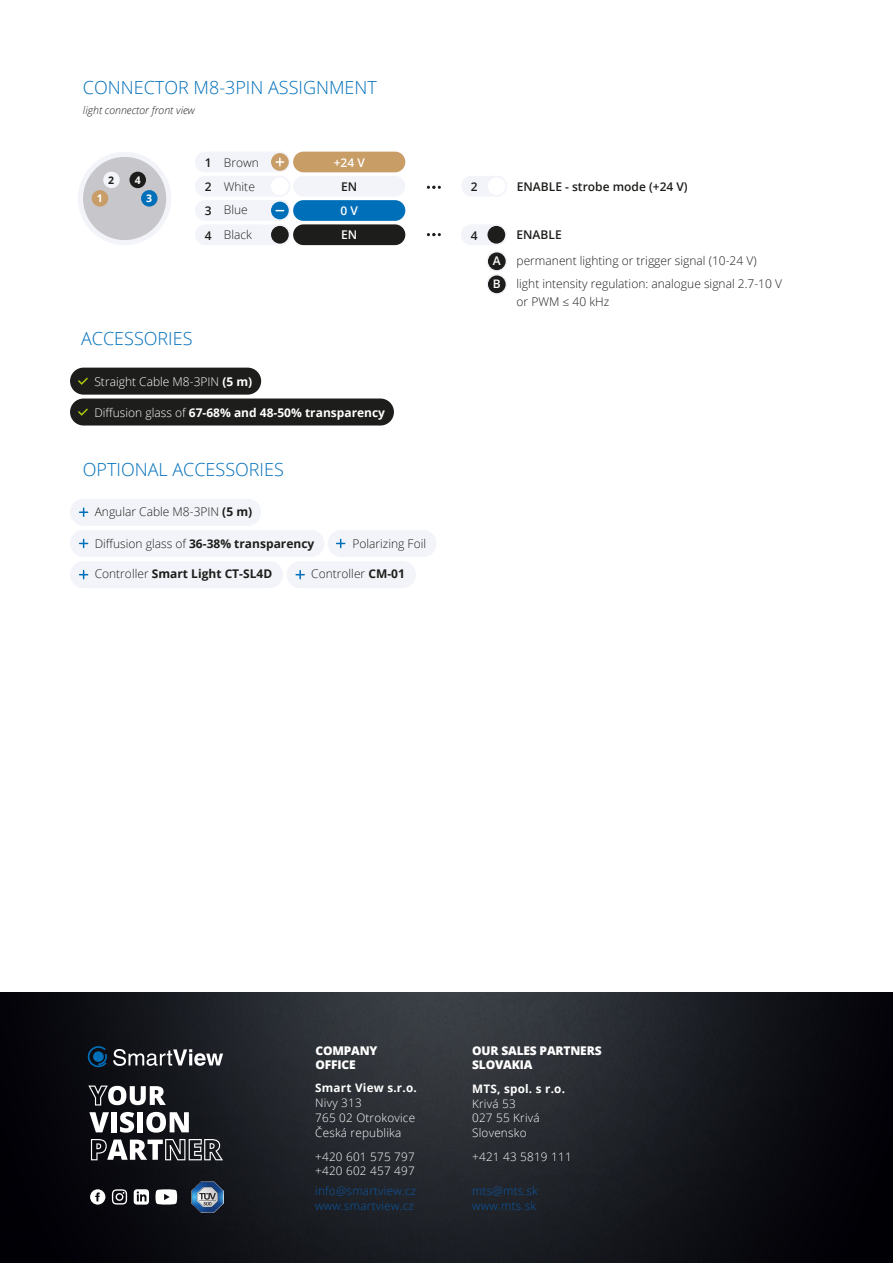
<style>
.page{position:relative;width:893px;height:1263px;background:#fff}
.page>*{position:absolute;margin:0;border:0;box-sizing:border-box;transform-origin:0 0}
.t1{font:300 18px "Open Sans";color:#006fb9}
.t2{font:300 12px/24.2px "Open Sans";color:#1d1d1b}
.t3{font:700 12px "Open Sans";color:#1d1d1b}
.t4{font:700 12px "Open Sans";color:#fff}
.t5{font:800 12px/14.4px "Open Sans";letter-spacing:-.015em;color:#fff}
.t6{font:600 12px/24.3px "Open Sans";color:#1d1d1b;text-align:justify}
.t7{font:300 12px "Open Sans";color:#fff}
.t8{font:600 12px "Open Sans";color:#fff}
.t9{font:300 11.7px/14.9px "Open Sans";letter-spacing:.02em;color:#fff}
.t10{font:300 11.7px/14.9px "Open Sans";letter-spacing:.02em;color:#0a58a5}
.t11{font:700 11.7px "Open Sans";letter-spacing:.02em;color:#fff}
.t12{font:600 11.7px "Open Sans";color:#fff}
.t13{font:italic 300 10.5px "Open Sans";color:#1d1d1b}
.t14{font:700 10.5px "Open Sans";color:#fff}
.t15{font:700 10.5px "Open Sans";color:#1d1d1b}
.s1{font-weight:700}
.s2{font-weight:300}
</style>
<div class="page">
<img style="left:0;top:993px;width:893px;height:270px">
<svg style="left:113px;top:1049px;width:110px;height:17px"></svg>
<svg style="left:88px;top:1046px;width:19px;height:21px"></svg>
<svg style="left:88px;top:1085px;width:78px;height:20px"></svg>
<svg style="left:89px;top:1112px;width:20px;height:20px"></svg>
<div style="left:111px;top:1112px;width:6px;height:20px;background:#fff"></div>
<svg style="left:120px;top:1112px;width:14px;height:21px"></svg>
<div style="left:137px;top:1112px;width:6px;height:20px;background:#fff"></div>
<svg style="left:146px;top:1112px;width:43px;height:21px"></svg>
<svg style="left:91px;top:1139px;width:132px;height:21px"></svg>
<svg style="left:155px;top:1189px;width:22px;height:15px"></svg>
<svg style="left:134px;top:1189px;width:15px;height:15px"></svg>
<svg style="left:112px;top:1189px;width:15px;height:15px"></svg>
<svg style="left:90px;top:1189px;width:15px;height:15px"></svg>
<img style="left:192px;top:1181px;width:31px;height:31px">
<div style="left:70px;top:561px;width:213px;height:27px;background:#f3f4f9;border-radius:14px"></div>
<svg style="left:80px;top:571px;width:8px;height:8px"></svg>
<div style="left:70px;top:368px;width:191px;height:27px;background:#1d1d1b;border-radius:14px"></div>
<svg style="left:78px;top:377px;width:10px;height:8px"></svg>
<div style="left:70px;top:499px;width:191px;height:27px;background:#f3f4f9;border-radius:14px"></div>
<svg style="left:80px;top:508px;width:8px;height:8px"></svg>
<div style="left:287px;top:561px;width:129px;height:27px;background:#f3f4f9;border-radius:14px"></div>
<svg style="left:296px;top:571px;width:8px;height:8px"></svg>
<div style="left:70px;top:398px;width:324px;height:27px;background:#1d1d1b;border-radius:14px"></div>
<svg style="left:78px;top:408px;width:10px;height:8px"></svg>
<div style="left:70px;top:530px;width:254px;height:27px;background:#f3f4f9;border-radius:14px"></div>
<svg style="left:80px;top:539px;width:8px;height:8px"></svg>
<div style="left:328px;top:530px;width:109px;height:27px;background:#f3f4f9;border-radius:14px"></div>
<svg style="left:337px;top:539px;width:8px;height:8px"></svg>
<div style="left:195px;top:152px;width:95px;height:20px;background:#f3f4f9;border-radius:10px"></div>
<div style="left:78px;top:152px;width:93px;height:93px;background:#f3f4f9;border-radius:50%"></div>
<div style="left:83px;top:157px;width:83px;height:83px;background:#c7c7cb;border-radius:50%"></div>
<div style="left:103px;top:172px;width:17px;height:16px;background:#f3f4f9;border-radius:50%"></div>
<div style="left:92px;top:190px;width:16px;height:17px;background:#c99d67;border-radius:50%"></div>
<div style="left:129px;top:172px;width:17px;height:16px;background:#1d1d1b;border-radius:50%"></div>
<div style="left:141px;top:190px;width:17px;height:17px;background:#006fb9;border-radius:50%"></div>
<div style="left:195px;top:176px;width:95px;height:21px;background:#f3f4f9;border-radius:10px"></div>
<div style="left:195px;top:200px;width:95px;height:21px;background:#f3f4f9;border-radius:10px"></div>
<div style="left:195px;top:224px;width:95px;height:21px;background:#f3f4f9;border-radius:10px"></div>
<div style="left:293px;top:152px;width:112px;height:20px;background:#c99d66;border-radius:10px"></div>
<div style="left:293px;top:176px;width:112px;height:21px;background:#f3f4f9;border-radius:10px"></div>
<div style="left:293px;top:200px;width:112px;height:21px;background:#006fb9;border-radius:10px"></div>
<div style="left:293px;top:224px;width:112px;height:21px;background:#1d1d1b;border-radius:10px"></div>
<svg style="left:271px;top:152px;width:19px;height:92px"></svg>
<svg style="left:427px;top:186px;width:14px;height:3px"></svg>
<svg style="left:427px;top:233px;width:14px;height:3px"></svg>
<div style="left:461px;top:176px;width:46px;height:21px;background:#f3f4f9;border-radius:10px"></div>
<svg style="left:488px;top:178px;width:17px;height:17px"></svg>
<div style="left:461px;top:224px;width:46px;height:21px;background:#f3f4f9;border-radius:10px"></div>
<svg style="left:487px;top:225px;width:19px;height:19px"></svg>
<svg style="left:487px;top:251px;width:20px;height:43px"></svg>
<h1 class="t1" style="left:83px;top:75px;width:295px">CONNECTOR M8-3PIN ASSIGNMENT</h1>
<p class="t13" style="left:83px;top:103px;width:114px">light connector front view</p>
<p class="t15" style="left:108px;top:172px;width:7px">2</p>
<p class="t14" style="left:135px;top:172px;width:7px">4</p>
<p class="t14" style="left:97px;top:191px;width:7px">1</p>
<p class="t14" style="left:146px;top:191px;width:7px">3</p>
<p class="t6" style="left:205px;top:150px;width:8px">1<br>2<br>3<br>4</p>
<p class="t2" style="left:224px;top:150px;width:36px">Brown<br>White</p>
<p class="t2" style="left:224px;top:222px;width:30px">Black</p>
<p class="t2" style="left:224px;top:198px;width:25px">Blue</p>
<h1 class="t1" style="left:81px;top:326px;width:113px">ACCESSORIES</h1>
<p class="t7" style="left:94px;top:373px;width:159px">Straight Cable M8-3PIN <span class="s1">(5 m)</span></p>
<p class="t8" style="left:334px;top:154px;width:33px">+24 V</p>
<p class="t6" style="left:341px;top:174px;width:18px">EN</p>
<p class="t8" style="left:341px;top:226px;width:18px">EN</p>
<p class="t8" style="left:340px;top:202px;width:19px">0 V</p>
<p class="t4" style="left:94px;top:404px;width:292px"><span class="s2">Diffusion glass of</span> 67-68% and 48-50% transparency</p>
<h1 class="t1" style="left:83px;top:457px;width:203px">OPTIONAL ACCESSORIES</h1>
<p class="t2" style="left:95px;top:499px;width:159px">Angular Cable M8-3PIN <span class="s1">(5 m)</span></p>
<p class="t3" style="left:95px;top:535px;width:221px"><span class="s2">Diffusion glass of</span> 36-38% transparency</p>
<p class="t2" style="left:352px;top:531px;width:75px">Polarizing Foil</p>
<p class="t3" style="left:95px;top:565px;width:179px"><span class="s2">Controller</span> Smart Light CT-SL4D</p>
<p class="t2" style="left:311px;top:561px;width:95px">Controller <span class="s1">CM-01</span></p>
<p class="t6" style="left:471px;top:174px;width:8px">2</p>
<p class="t6" style="left:517px;top:174px;width:172px">ENABLE - strobe mode (+24 V)</p>
<p class="t6" style="left:471px;top:223px;width:8px">4</p>
<p class="t8" style="left:493px;top:253px;width:9px">A</p>
<p class="t12" style="left:493px;top:276px;width:9px">B</p>
<p class="t6" style="left:517px;top:222px;width:47px">ENABLE</p>
<p class="t2" style="left:517px;top:249px;width:267px;line-height:23.1px">permanent lighting or trigger signal (10-24 V) light intensity regulation: analogue signal 2.7-10 V</p>
<p class="t2" style="left:517px;top:290px;width:94px">or PWM ≤ 40 kHz</p>
<p class="t5" style="left:315px;top:1043px;width:64px">COMPANY<br>OFFICE</p>
<p class="t11" style="left:315px;top:1079px;width:103px">Smart View s.r.o.</p>
<p class="t9" style="left:315px;top:1095px;width:101px">Nivy 313<br>765 02 Otrokovice<br>Česká republika</p>
<p class="t9" style="left:315px;top:1149px;width:101px;line-height:14.1px">+420 601 575 797 +420 602 457 497</p>
<p class="t10" style="left:315px;top:1183px;width:103px">info@smartview.cz www.smartview.cz</p>
<p class="t5" style="left:472px;top:1043px;width:131px">OUR SALES PARTNERS<br>SLOVAKIA</p>
<p class="t11" style="left:472px;top:1080px;width:94px">MTS, spol. s r.o.</p>
<p class="t9" style="left:472px;top:1095px;width:69px">Krivá 53<br>027 55 Krivá<br>Slovensko</p>
<p class="t9" style="left:472px;top:1149px;width:101px">+421 43 5819 111</p>
<p class="t10" style="left:472px;top:1183px;width:67px">mts@mts.sk www.mts.sk</p>
</div>
